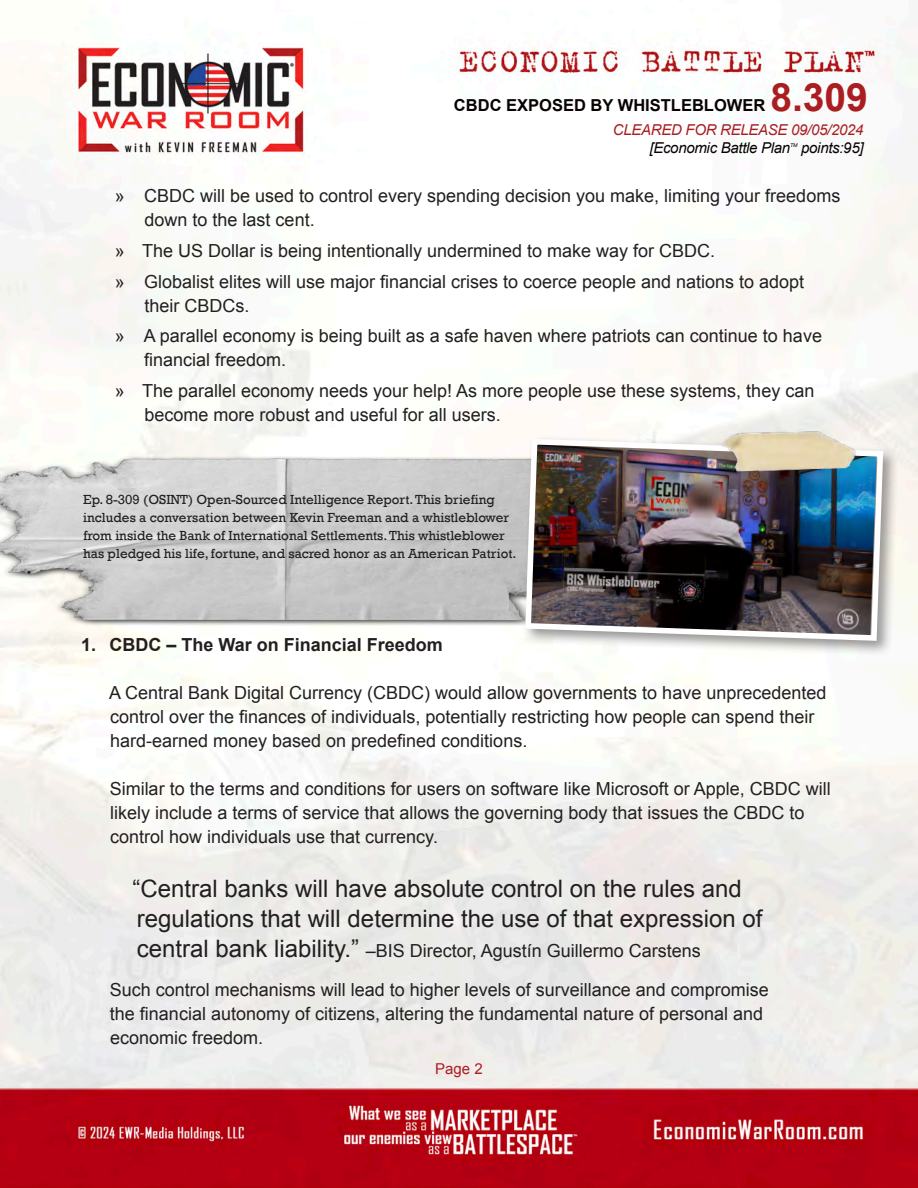
<style>
.page{position:relative;width:918px;height:1188px;background:#fff}
.page>*{position:absolute;margin:0;border:0;box-sizing:border-box;transform-origin:0 0}
.t1{font:700 39px "Arial";color:#aa1e21}
.t2{font:24px/30px "Arial";color:#231f20}
.t3{font:18px/24px "Arial";color:#231f20}
.Main_Number_Section{font:700 18px "Arial";color:#231f20}
.t4{font:700 16.5px "Arial";color:#080302}
.t5{font:italic 15px "Arial";letter-spacing:-.02em;color:#080302}
.t6{font:italic 15px "Arial";letter-spacing:-.02em;color:#aa1e21}
.t7{font:15px "Arial";color:#aa1e21}
.t8{font:13.5px/18px "Rockwell";color:#231f20}
.t9{font:italic 5.25px "Arial";color:#080302}
.s1{font-size:24px}
</style>
<div class="page">
<img style="left:0;top:5px;width:918px;height:1183px">
<img style="left:0;top:444px;width:521px;height:192px">
<div style="left:521px;top:435px;width:378px;height:222px;background:#231f20;opacity:.48"></div>
<img style="left:522px;top:436px;width:364px;height:208px">
<img style="left:703px;top:421px;width:166px;height:58px">
<h1 class="t1" style="left:770px;top:72px;width:99px">8.309</h1>
<p class="t6" style="left:613px;top:120px;width:252px">CLEARED FOR RELEASE 09/05/2024</p>
<p class="t5" style="left:650px;top:138px;width:142px">[Economic Battle Plan</p>
<p class="t9" style="left:790px;top:141px;width:9px">TM</p>
<p class="t5" style="left:801px;top:138px;width:64px">points:95]</p>
<p class="t4" style="left:454px;top:94px;width:313px">CBDC EXPOSED BY WHISTLEBLOWER</p>
<p class="t3" style="left:145px;top:184px;width:697px;text-indent:-30px">» CBDC will be used to control every spending decision you make, limiting your freedoms down to the last cent.</p>
<p class="t3" style="left:115px;top:239px;width:602px">» The US Dollar is being intentionally undermined to make way for CBDC.</p>
<p class="t3" style="left:144px;top:269px;width:661px;text-indent:-30px">» Globalist elites will use major financial crises to coerce people and nations to adopt their CBDCs.</p>
<p class="t3" style="left:144px;top:324px;width:679px;text-indent:-29px">» A parallel economy is being built as a safe haven where patriots can continue to have financial freedom.</p>
<p class="t3" style="left:145px;top:379px;width:671px;text-indent:-30px">» The parallel economy needs your help! As more people use these systems, they can become more robust and useful for all users.</p>
<p class="t8" style="left:83px;top:490px;width:435px">Ep. 8-309 (OSINT) Open-Sourced Intelligence Report. This briefing includes a conversation between Kevin Freeman and a whistleblower from inside the Bank of International Settlements. This whistleblower has pledged his life, fortune, and sacred honor as an American Patriot.</p>
<p class="Main_Number_Section" style="left:81px;top:633px;width:363px">1. CBDC – The War on Financial Freedom</p>
<p class="t3" style="left:109px;top:681px;width:719px">A Central Bank Digital Currency (CBDC) would allow governments to have unprecedented control over the finances of individuals, potentially restricting how people can spend their hard-earned money based on predefined conditions.</p>
<p class="t3" style="left:110px;top:777px;width:723px">Similar to the terms and conditions for users on software like Microsoft or Apple, CBDC will likely include a terms of service that allows the governing body that issues the CBDC to control how individuals use that currency.</p>
<p class="t2" style="left:132px;top:874px;width:632px">“Central banks will have absolute control on the rules and regulations that will determine the use of that expression of</p>
<p class="t3" style="left:137px;top:939px;width:566px"><span class="s1">central bank liability.”</span> –BIS Director, Agustín Guillermo Carstens</p>
<p class="t3" style="left:110px;top:978px;width:661px">Such control mechanisms will lead to higher levels of surveillance and compromise the financial autonomy of citizens, altering the fundamental nature of personal and economic freedom.</p>
<p class="t7" style="left:435px;top:1059px;width:49px">Page 2</p>
</div>
